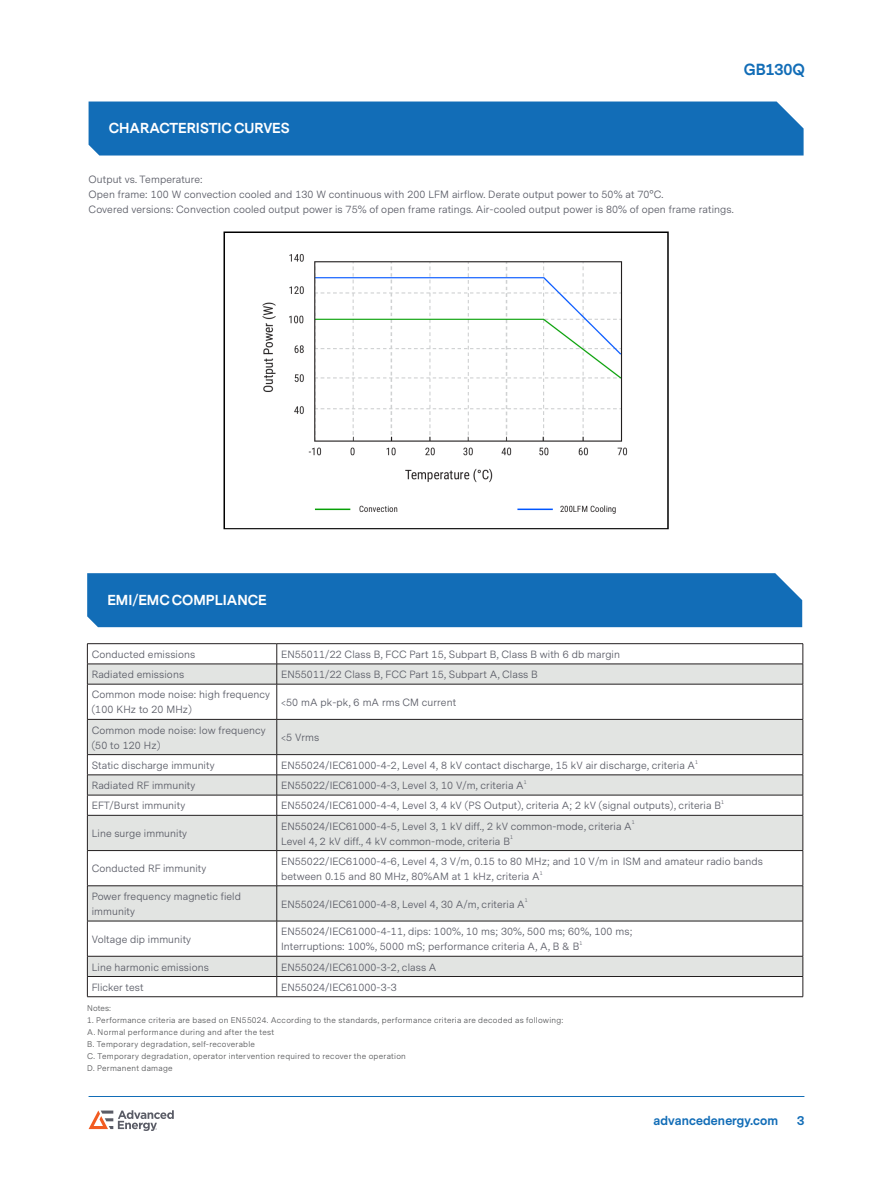
<style>
.page{position:relative;width:893px;height:1188px;background:#fff}
.page>*{position:absolute;margin:0;border:0;box-sizing:border-box;transform-origin:0 0}
.t1{font:700 15px "Messina Sans";letter-spacing:-.01em;color:#126db7}
.Heading_1{font:700 13.5px "Messina Sans";color:#fff}
.t2{font:700 12px "Messina Sans";letter-spacing:.01em;color:#126db7}
.table_text{font:10.5px/15px "Messina Sans";letter-spacing:.01em;color:#5a5c66}
.Notes{font:8.25px "Messina Sans";letter-spacing:.035em;color:#57585a}
.Body___normal{font:8.25px "Messina Sans";letter-spacing:.01em;color:#57585a}
.table_text-2{font:5.25px "Messina Sans";color:#5a5c66}
</style>
<div class="page">
<hr style="left:89px;top:1096px;width:715px;height:1px;background:#126db7">
<svg style="left:89px;top:1110px;width:85px;height:21px"></svg>
<div style="left:89px;top:102px;width:715px;height:54px;background:#126db7"></div>
<div style="left:87px;top:573px;width:715px;height:54px;background:#126db7"></div>
<svg style="left:88px;top:644px;width:715px;height:352px"></svg>
<svg style="left:88px;top:665px;width:715px;height:311px;fill:#e2e4e2"></svg>
<svg style="left:87px;top:644px;width:1px;height:40px"></svg>
<svg style="left:276px;top:644px;width:1px;height:40px"></svg>
<svg style="left:803px;top:644px;width:1px;height:40px"></svg>
<hr style="left:87px;top:684px;width:1px;height:35px;background:#231f20">
<hr style="left:276px;top:684px;width:1px;height:35px;background:#231f20">
<hr style="left:803px;top:684px;width:1px;height:35px;background:#231f20">
<hr style="left:87px;top:720px;width:1px;height:34px;background:#231f20">
<hr style="left:276px;top:720px;width:1px;height:34px;background:#231f20">
<hr style="left:803px;top:720px;width:1px;height:34px;background:#231f20">
<svg style="left:87px;top:755px;width:1px;height:60px"></svg>
<svg style="left:276px;top:755px;width:1px;height:60px"></svg>
<svg style="left:803px;top:755px;width:1px;height:60px"></svg>
<hr style="left:87px;top:816px;width:1px;height:34px;background:#231f20">
<hr style="left:276px;top:816px;width:1px;height:34px;background:#231f20">
<hr style="left:803px;top:816px;width:1px;height:34px;background:#231f20">
<hr style="left:87px;top:851px;width:1px;height:35px;background:#231f20">
<hr style="left:276px;top:851px;width:1px;height:35px;background:#231f20">
<hr style="left:803px;top:851px;width:1px;height:35px;background:#231f20">
<hr style="left:87px;top:886px;width:1px;height:35px;background:#231f20">
<hr style="left:276px;top:886px;width:1px;height:35px;background:#231f20">
<hr style="left:803px;top:886px;width:1px;height:35px;background:#231f20">
<hr style="left:87px;top:921px;width:1px;height:35px;background:#231f20">
<hr style="left:276px;top:921px;width:1px;height:35px;background:#231f20">
<hr style="left:803px;top:921px;width:1px;height:35px;background:#231f20">
<svg style="left:87px;top:957px;width:1px;height:39px"></svg>
<svg style="left:276px;top:957px;width:1px;height:39px"></svg>
<svg style="left:803px;top:956px;width:1px;height:41px"></svg>
<hr style="left:87px;top:643px;width:190px;height:1px;background:#231f20">
<hr style="left:277px;top:643px;width:526px;height:1px;background:#231f20">
<hr style="left:87px;top:664px;width:190px;height:1px;background:#231f20">
<hr style="left:277px;top:664px;width:526px;height:1px;background:#231f20">
<hr style="left:87px;top:684px;width:190px;height:1px;background:#231f20">
<hr style="left:277px;top:684px;width:526px;height:1px;background:#231f20">
<hr style="left:87px;top:719px;width:190px;height:1px;background:#231f20">
<hr style="left:277px;top:719px;width:526px;height:1px;background:#231f20">
<hr style="left:87px;top:754px;width:190px;height:1px;background:#231f20">
<hr style="left:277px;top:754px;width:526px;height:1px;background:#231f20">
<hr style="left:87px;top:775px;width:190px;height:1px;background:#231f20">
<hr style="left:277px;top:775px;width:526px;height:1px;background:#231f20">
<hr style="left:87px;top:795px;width:190px;height:1px;background:#231f20">
<hr style="left:277px;top:795px;width:526px;height:1px;background:#231f20">
<hr style="left:87px;top:815px;width:190px;height:1px;background:#231f20">
<hr style="left:277px;top:815px;width:526px;height:1px;background:#231f20">
<hr style="left:87px;top:850px;width:190px;height:1px;background:#231f20">
<hr style="left:277px;top:850px;width:526px;height:1px;background:#231f20">
<hr style="left:87px;top:886px;width:190px;height:1px;background:#231f20">
<hr style="left:277px;top:886px;width:526px;height:1px;background:#231f20">
<hr style="left:87px;top:921px;width:190px;height:1px;background:#231f20">
<hr style="left:277px;top:921px;width:526px;height:1px;background:#231f20">
<hr style="left:87px;top:956px;width:190px;height:1px;background:#231f20">
<hr style="left:277px;top:956px;width:526px;height:1px;background:#231f20">
<hr style="left:87px;top:976px;width:190px;height:1px;background:#231f20">
<hr style="left:277px;top:976px;width:526px;height:1px;background:#231f20">
<hr style="left:87px;top:996px;width:190px;height:1px;background:#231f20">
<hr style="left:277px;top:996px;width:526px;height:1px;background:#231f20">
<img style="left:223px;top:231px;width:446px;height:298px">
<h1 class="t1" style="left:744px;top:59px;width:62px">GB130Q</h1>
<p class="Heading_1" style="left:109px;top:119px;width:182px">CHARACTERISTIC CURVES</p>
<p class="table_text" style="left:89px;top:172px;width:116px">Output vs. Temperature:</p>
<p class="table_text" style="left:89px;top:187px;width:576px">Open frame: 100 W convection cooled and 130 W continuous with 200 LFM airflow. Derate output power to 50% at 70°C.</p>
<p class="table_text" style="left:89px;top:202px;width:647px">Covered versions: Convection cooled output power is 75% of open frame ratings. Air-cooled output power is 80% of open frame ratings.</p>
<p class="Heading_1" style="left:107px;top:590px;width:161px">EMI/EMC COMPLIANCE</p>
<p class="table_text" style="left:92px;top:647px;width:105px">Conducted emissions</p>
<p class="table_text" style="left:281px;top:647px;width:340px">EN55011/22 Class B, FCC Part 15, Subpart B, Class B with 6 db margin</p>
<p class="table_text" style="left:92px;top:667px;width:94px">Radiated emissions</p>
<p class="table_text" style="left:281px;top:667px;width:258px">EN55011/22 Class B, FCC Part 15, Subpart A, Class B</p>
<p class="table_text" style="left:92px;top:688px;width:180px">Common mode noise: high frequency (100 KHz to 20 MHz)</p>
<p class="table_text" style="left:281px;top:695px;width:177px">&lt;50 mA pk-pk, 6 mA rms CM current</p>
<p class="table_text" style="left:92px;top:723px;width:176px">Common mode noise: low frequency (50 to 120 Hz)</p>
<p class="table_text" style="left:281px;top:730px;width:40px">&lt;5 Vrms</p>
<p class="table_text" style="left:92px;top:758px;width:124px">Static discharge immunity</p>
<p class="table_text" style="left:281px;top:758px;width:415px">EN55024/IEC61000-4-2, Level 4, 8 kV contact discharge, 15 kV air discharge, criteria A</p>
<p class="table_text-2" style="left:695px;top:759px;width:4px">1</p>
<p class="table_text" style="left:92px;top:778px;width:105px">Radiated RF immunity</p>
<p class="table_text" style="left:281px;top:778px;width:244px">EN55022/IEC61000-4-3, Level 3, 10 V/m, criteria A</p>
<p class="table_text-2" style="left:524px;top:779px;width:4px">1</p>
<p class="table_text" style="left:92px;top:799px;width:95px">EFT/Burst immunity</p>
<p class="table_text" style="left:281px;top:799px;width:441px">EN55024/IEC61000-4-4, Level 3, 4 kV (PS Output), criteria A; 2 kV (signal outputs), criteria B</p>
<p class="table_text-2" style="left:721px;top:799px;width:4px">1</p>
<p class="table_text" style="left:92px;top:826px;width:97px">Line surge immunity</p>
<p class="table_text" style="left:281px;top:819px;width:352px">EN55024/IEC61000-4-5, Level 3, 1 kV diff., 2 kV common-mode, criteria A</p>
<p class="table_text-2" style="left:632px;top:819px;width:4px">1</p>
<p class="table_text" style="left:281px;top:834px;width:230px">Level 4, 2 kV diff., 4 kV common-mode, criteria B</p>
<p class="table_text-2" style="left:510px;top:834px;width:4px">1</p>
<p class="table_text" style="left:92px;top:862px;width:116px">Conducted RF immunity</p>
<p class="table_text" style="left:281px;top:854px;width:483px">EN55022/IEC61000-4-6, Level 4, 3 V/m, 0.15 to 80 MHz; and 10 V/m in ISM and amateur radio bands</p>
<p class="table_text" style="left:281px;top:869px;width:260px">between 0.15 and 80 MHz, 80%AM at 1 kHz, criteria A</p>
<p class="table_text-2" style="left:540px;top:870px;width:4px">1</p>
<p class="table_text" style="left:92px;top:889px;width:151px">Power frequency magnetic field immunity</p>
<p class="table_text" style="left:281px;top:897px;width:245px">EN55024/IEC61000-4-8, Level 4, 30 A/m, criteria A</p>
<p class="table_text-2" style="left:525px;top:897px;width:4px">1</p>
<p class="table_text" style="left:92px;top:932px;width:101px">Voltage dip immunity</p>
<p class="table_text" style="left:281px;top:925px;width:353px">EN55024/IEC61000-4-11, dips: 100%, 10 ms; 30%, 500 ms; 60%, 100 ms;</p>
<p class="table_text" style="left:281px;top:940px;width:300px">Interruptions: 100%, 5000 mS; performance criteria A, A, B &amp; B</p>
<p class="table_text-2" style="left:579px;top:940px;width:4px">1</p>
<p class="table_text" style="left:92px;top:960px;width:119px">Line harmonic emissions</p>
<p class="table_text" style="left:281px;top:960px;width:157px">EN55024/IEC61000-3-2, class A</p>
<p class="table_text" style="left:92px;top:980px;width:53px">Flicker test</p>
<p class="table_text" style="left:281px;top:980px;width:117px">EN55024/IEC61000-3-3</p>
<p class="Body___normal" style="left:87px;top:1003px;width:25px">Notes:</p>
<p class="Notes" style="left:87px;top:1015px;width:478px">1. Performance criteria are based on EN55024. According to the standards, performance criteria are decoded as following:</p>
<p class="Notes" style="left:87px;top:1027px;width:189px">A. Normal performance during and after the test</p>
<p class="Notes" style="left:87px;top:1039px;width:169px">B. Temporary degradation, self-recoverable</p>
<p class="Notes" style="left:87px;top:1051px;width:320px">C. Temporary degradation, operator intervention required to recover the operation</p>
<p class="Notes" style="left:87px;top:1063px;width:87px">D. Permanent damage</p>
<p class="t2" style="left:653px;top:1113px;width:126px">advancedenergy.com</p>
<p class="t2" style="left:797px;top:1113px;width:9px">3</p>
</div>
